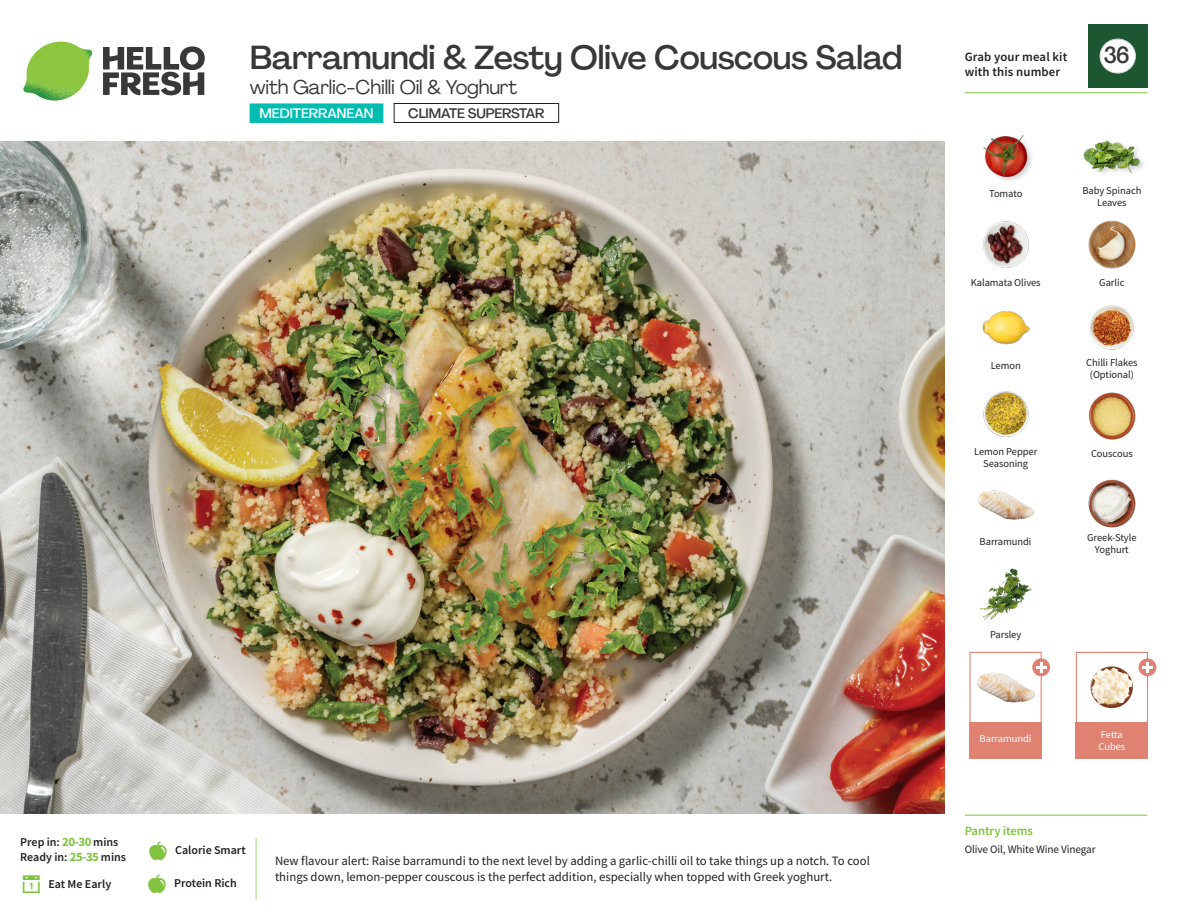
<style>
.page{position:relative;width:1188px;height:918px;background:#fff}
.page>*{position:absolute;margin:0;border:0;box-sizing:border-box;transform-origin:0 0}
._15_Titel_UK{font:500 33px "Agrandir";letter-spacing:-.01em;color:#383839}
._002_Label_Nr{font:500 22.8px "Agrandir";color:#383839;scale:.94 1}
._15_Titel_UK-2{font:19.5px "Agrandir";letter-spacing:-.01em;color:#383839}
.t1{font:500 13.5px "Agrandir";letter-spacing:-.01em;color:#383839}
.t2{font:500 13.5px "Agrandir";color:#fff}
.Step_6_Text_AU{font:12.75px/16.5px "Source Sans Pro";color:#231f20}
.t3{font:600 12.75px/15px "Source Sans Pro";letter-spacing:.01em;color:#231f20}
._04_Headers_Front{font:600 12.75px "Source Sans Pro";letter-spacing:-.01em;color:#81c340}
._04_Intro{font:600 12px "Source Sans Pro";color:#231f20}
._05_Pantry{font:11.25px "Source Sans Pro";letter-spacing:-.01em;color:#231f20}
._18_FRONT_ingredients{font:10.5px/12px "Source Sans Pro";letter-spacing:-.005em;color:#231f20;text-align:center}
._18_FRONT_ingredients-2{font:10.5px/12px "Source Sans Pro";letter-spacing:-.005em;color:#fff}
.s1{font-weight:700;font-size:12.75px;color:#81c340}
</style>
<div class="page">
<svg style="left:103px;top:46px;width:102px;height:49px"></svg>
<img style="left:23px;top:42px;width:69px;height:59px">
<img style="left:0;top:142px;width:945px;height:672px">
<div style="left:1076px;top:652px;width:72px;height:72px;border:1px solid #df8272"></div>
<div style="left:1076px;top:722px;width:72px;height:37px;background:#df8272"></div>
<div style="left:969px;top:722px;width:73px;height:37px;background:#df8272"></div>
<img style="left:1090px;top:665px;width:49px;height:44px">
<div style="left:969px;top:652px;width:73px;height:72px;border:1px solid #df8272"></div>
<img style="left:977px;top:670px;width:57px;height:33px">
<div style="left:1032px;top:658px;width:18px;height:18px;background:#df8272;border-radius:50%"></div>
<svg style="left:1036px;top:662px;width:10px;height:11px"></svg>
<div style="left:1139px;top:658px;width:17px;height:18px;background:#df8272;border-radius:50%"></div>
<svg style="left:1142px;top:662px;width:11px;height:11px"></svg>
<div style="left:250px;top:103px;width:133px;height:20px;background:#00bcb1"></div>
<div style="left:394px;top:103px;width:165px;height:20px;border:1px solid #231f20"></div>
<img style="left:1090px;top:305px;width:44px;height:45px">
<img style="left:983px;top:391px;width:46px;height:46px">
<img style="left:1089px;top:392px;width:47px;height:48px">
<img style="left:980px;top:568px;width:53px;height:52px">
<img style="left:1088px;top:479px;width:48px;height:49px">
<img style="left:982px;top:311px;width:48px;height:34px">
<img style="left:983px;top:221px;width:46px;height:47px">
<img style="left:1088px;top:220px;width:48px;height:49px">
<img style="left:983px;top:135px;width:49px;height:46px">
<div style="left:1082px;top:140px;width:65px;height:40px;background:#231f20;opacity:.2"></div>
<img style="left:1083px;top:140px;width:58px;height:40px">
<img style="left:978px;top:490px;width:55px;height:30px">
<hr style="left:965px;top:815px;width:183px;height:1px;background:#81c340">
<hr style="left:965px;top:92px;width:183px;height:1px;background:#81c340">
<div style="left:1088px;top:24px;width:60px;height:64px;background:#1d5732"></div>
<div style="left:1100px;top:39px;width:35px;height:34px;background:#fff;border-radius:50%"></div>
<div style="left:1100px;top:39px;width:36px;height:34px;border:1px solid #d1d2d4;border-radius:50%"></div>
<p class="_15_Titel_UK" style="left:250px;top:37px;width:654px">Barramundi &amp; Zesty Olive Couscous Salad</p>
<p class="_15_Titel_UK-2" style="left:250px;top:75px;width:269px">with Garlic-Chilli Oil &amp; Yoghurt</p>
<p class="t2" style="left:259px;top:105px;width:116px">MEDITERRANEAN</p>
<p class="t1" style="left:408px;top:105px;width:138px">CLIMATE SUPERSTAR</p>
<p class="_04_Intro" style="left:20px;top:834px;width:100px">Prep in: <span class="s1">20-30</span> mins</p>
<p class="_04_Intro" style="left:20px;top:849px;width:107px">Ready in: <span class="s1">25-35</span> mins</p>
<p class="_04_Intro" style="left:48px;top:876px;width:64px">Eat Me Early</p>
<p class="_04_Intro" style="left:175px;top:843px;width:72px">Calorie Smart</p>
<p class="_04_Intro" style="left:174px;top:876px;width:64px">Protein Rich</p>
<p class="Step_6_Text_AU" style="left:275px;top:852px;width:596px">New flavour alert: Raise barramundi to the next level by adding a garlic-chilli oil to take things up a notch. To cool things down, lemon-pepper couscous is the perfect addition, especially when topped with Greek yoghurt.</p>
<p class="t3" style="left:965px;top:49px;width:104px">Grab your meal kit with this number</p>
<p class="_002_Label_Nr" style="left:1104px;top:41px;width:29px">36</p>
<p class="_18_FRONT_ingredients" style="left:989px;top:188px;width:35px">Tomato</p>
<p class="_18_FRONT_ingredients" style="left:1082px;top:184px;width:61px">Baby Spinach<br>Leaves</p>
<p class="_18_FRONT_ingredients" style="left:971px;top:276px;width:71px">Kalamata Olives</p>
<p class="_18_FRONT_ingredients" style="left:1099px;top:276px;width:27px">Garlic</p>
<p class="_18_FRONT_ingredients" style="left:991px;top:360px;width:32px">Lemon</p>
<p class="_18_FRONT_ingredients" style="left:1086px;top:356px;width:53px">Chilli Flakes (Optional)</p>
<p class="_18_FRONT_ingredients" style="left:974px;top:445px;width:65px">Lemon Pepper<br>Seasoning</p>
<p class="_18_FRONT_ingredients" style="left:1091px;top:448px;width:43px">Couscous</p>
<p class="_18_FRONT_ingredients" style="left:980px;top:535px;width:53px">Barramundi</p>
<p class="_18_FRONT_ingredients" style="left:1087px;top:532px;width:51px">Greek-Style<br>Yoghurt</p>
<p class="_18_FRONT_ingredients" style="left:990px;top:628px;width:33px">Parsley</p>
<p class="_18_FRONT_ingredients-2" style="left:980px;top:733px;width:53px">Barramundi</p>
<p class="_18_FRONT_ingredients-2" style="left:1099px;top:728px;width:28px">Fetta<br>Cubes</p>
<p class="_04_Headers_Front" style="left:965px;top:822px;width:70px">Pantry items</p>
<p class="_05_Pantry" style="left:965px;top:842px;width:133px">Olive Oil, White Wine Vinegar</p>
</div>
